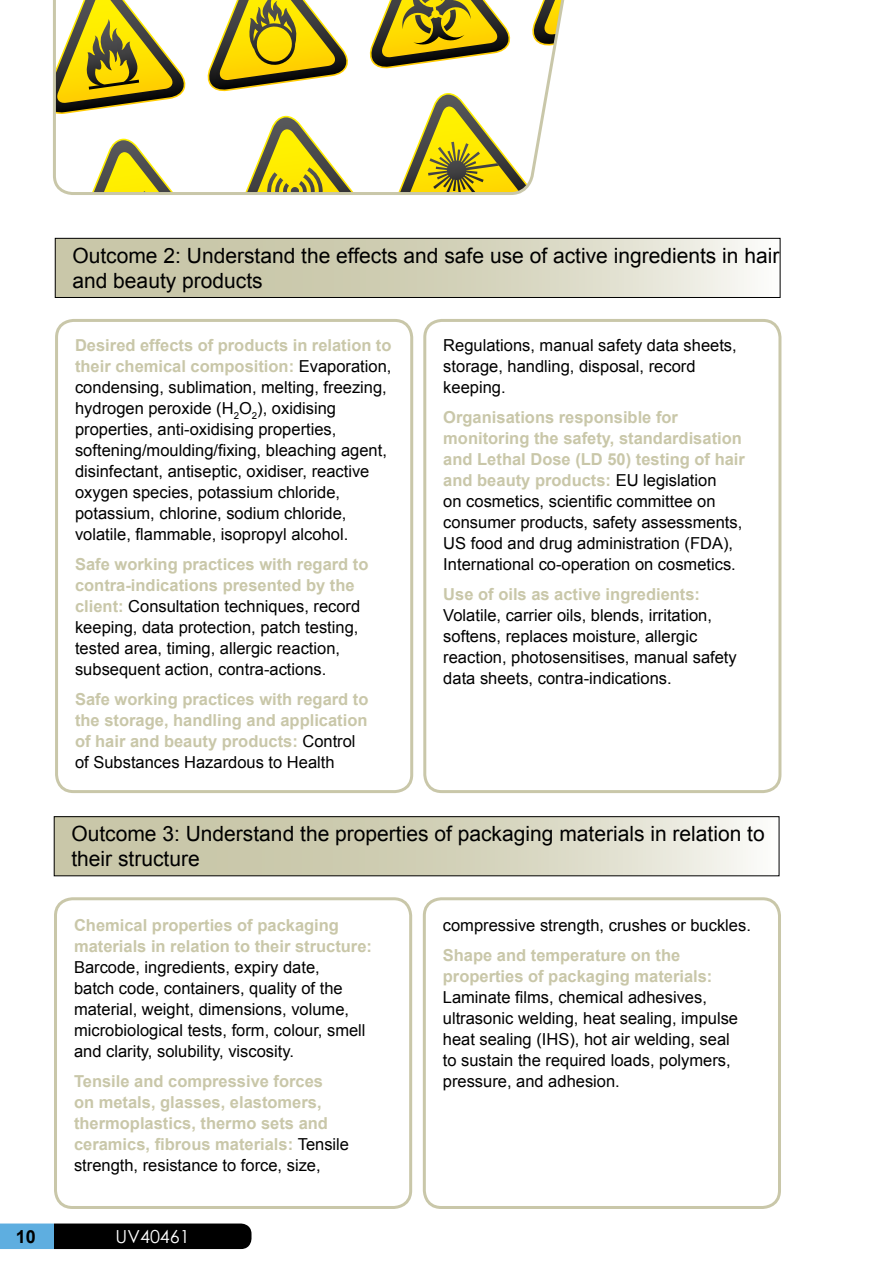
<style>
.page{position:relative;width:893px;height:1263px;background:#fff}
.page>*{position:absolute;margin:0;border:0;box-sizing:border-box;transform-origin:0 0}
.t1{font:21px/25.2px "Arial";color:#000}
.t2{font:18px "Century Gothic";color:#fff}
.t3{font:700 18px "Arial";color:#000}
.t4{font:16.5px/21px "Arial";color:#000}
.t5{font:700 16.5px/21px "Arial";color:#c9c7a9}
.s1{font-weight:700;color:#c9c7a9}
.s2{font-weight:400;color:#000}
</style>
<div class="page">
<svg style="left:56px;top:818px;width:695px;height:56px;background:#d5d3bc"></svg>
<div style="left:54px;top:816px;width:725px;height:60px;border:1px solid #000"></div>
<div style="left:54px;top:897px;width:358px;height:312px;border:3px solid #c9c7a9;border-radius:17px"></div>
<div style="left:423px;top:897px;width:358px;height:312px;border:3px solid #c9c7a9;border-radius:17px"></div>
<svg style="left:57px;top:240px;width:695px;height:56px;background:#d5d3bc"></svg>
<div style="left:55px;top:238px;width:725px;height:60px;border:1px solid #000"></div>
<svg style="left:0;top:1223px;width:251px;height:26px;background:#1a2b35"></svg>
<div style="left:55px;top:319px;width:358px;height:474px;border:3px solid #c9c7a9;border-radius:17px"></div>
<div style="left:423px;top:319px;width:358px;height:474px;border:3px solid #c9c7a9;border-radius:17px"></div>
<svg style="left:53px;top:0;width:512px;height:195px"></svg>
<p class="t1" style="left:72px;top:243px;width:708px">Outcome 2: Understand the effects and safe use of active ingredients in hair and beauty products</p>
<p class="t4" style="left:75px;top:335px;width:318px"><span class="s1">Desired effects of products in relation to their chemical composition:</span> Evaporation, condensing, sublimation, melting, freezing, hydrogen peroxide (H<sub>2</sub>O<sub>2</sub>), oxidising properties, anti-oxidising properties, softening/moulding/fixing, bleaching agent, disinfectant, antiseptic, oxidiser, reactive oxygen species, potassium chloride, potassium, chlorine, sodium chloride, volatile, flammable, isopropyl alcohol.</p>
<p class="t4" style="left:75px;top:554px;width:295px"><span class="s1">Safe working practices with regard to contra-indications presented by the client:</span> Consultation techniques, record keeping, data protection, patch testing, tested area, timing, allergic reaction, subsequent action, contra-actions.</p>
<p class="t5" style="left:75px;top:689px;width:295px">Safe working practices with regard to the storage, handling and application of hair and beauty products: <span class="s2">Control of Substances Hazardous to Health</span></p>
<p class="t4" style="left:443px;top:335px;width:295px">Regulations, manual safety data sheets, storage, handling, disposal, record keeping.</p>
<p class="t4" style="left:443px;top:407px;width:303px"><span class="s1">Organisations responsible for monitoring the safety, standardisation and Lethal Dose (LD 50) testing of hair and beauty products:</span> EU legislation<br>on cosmetics, scientific committee on consumer products, safety assessments, US food and drug administration (FDA), International co-operation on cosmetics.</p>
<p class="t5" style="left:443px;top:584px;width:258px">Use of oils as active ingredients:</p>
<p class="t4" style="left:443px;top:605px;width:295px">Volatile, carrier oils, blends, irritation, softens, replaces moisture, allergic reaction, photosensitises, manual safety data sheets, contra-indications.</p>
<p class="t1" style="left:71px;top:821px;width:695px">Outcome 3: Understand the properties of packaging materials in relation to their structure</p>
<p class="t5" style="left:74px;top:915px;width:299px">Chemical properties of packaging materials in relation to their structure:</p>
<p class="t4" style="left:74px;top:957px;width:293px">Barcode, ingredients, expiry date,<br>batch code, containers, quality of the material, weight, dimensions, volume, microbiological tests, form, colour, smell and clarity, solubility, viscosity.</p>
<p class="t5" style="left:74px;top:1071px;width:277px">Tensile and compressive forces<br>on metals, glasses, elastomers, thermoplastics, thermo sets and ceramics, fibrous materials: <span class="s2">Tensile strength, resistance to force, size,</span></p>
<p class="t3" style="left:16px;top:1225px;width:22px">10</p>
<p class="t2" style="left:116px;top:1223px;width:76px">UV40461</p>
<p class="t4" style="left:443px;top:915px;width:310px">compressive strength, crushes or buckles.</p>
<p class="t5" style="left:443px;top:945px;width:271px">Shape and temperature on the properties of packaging materials:</p>
<p class="t4" style="left:443px;top:987px;width:297px">Laminate films, chemical adhesives, ultrasonic welding, heat sealing, impulse heat sealing (IHS), hot air welding, seal to sustain the required loads, polymers, pressure, and adhesion.</p>
</div>
